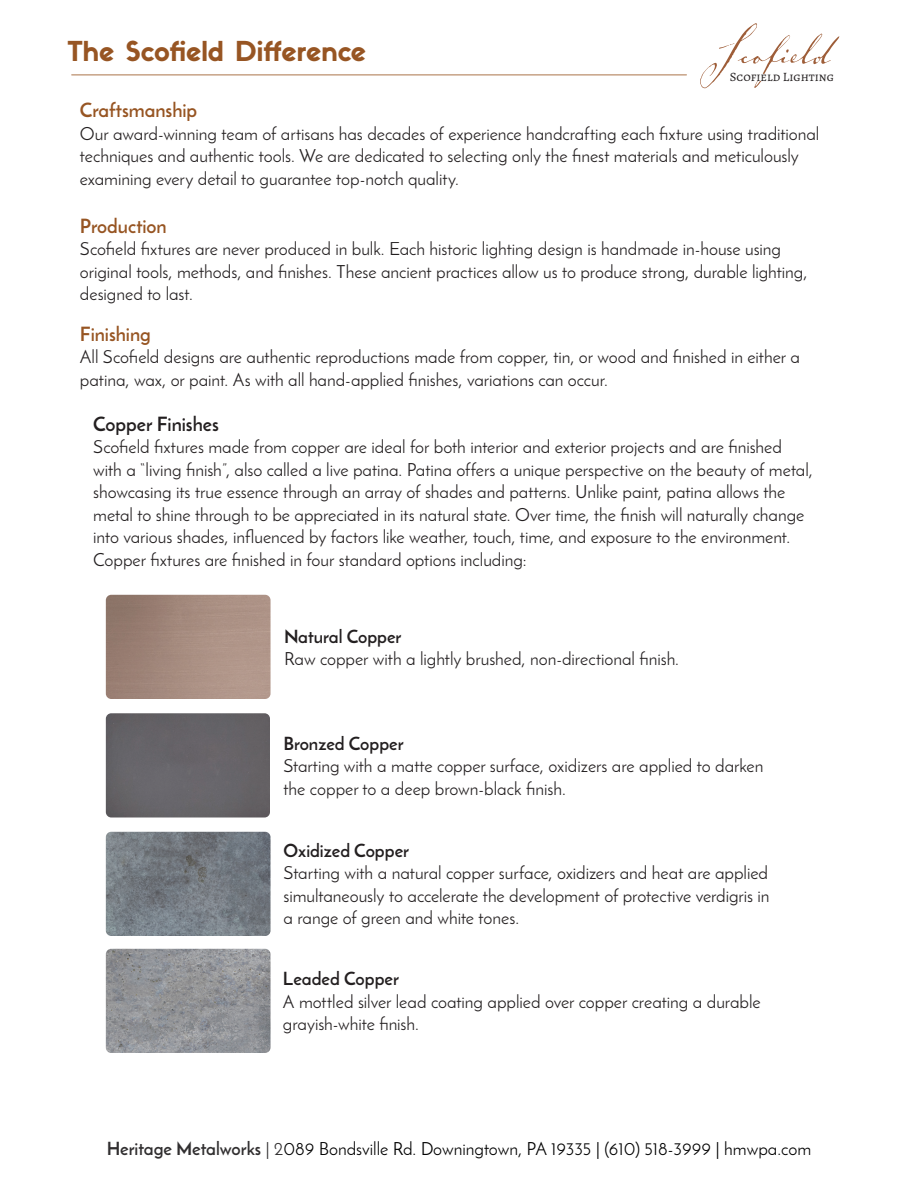
<style>
.page{position:relative;width:918px;height:1188px;background:#fff}
.page>*{position:absolute;margin:0;border:0;box-sizing:border-box;transform-origin:0 0}
.t1{font:27px "Sifonn Pro";color:#975523}
.t2{font:700 19.5px "Josefin Sans";letter-spacing:-.005em;color:#975523}
.t3{font:700 19.5px "Josefin Sans";letter-spacing:-.005em;color:#231f20}
.t4{font:18px/22.5px "Josefin Sans";letter-spacing:-.005em;color:#231f20}
.t5{font:18px "Josefin Sans";color:#000}
.t6{font:700 18px "Josefin Sans";color:#231f20}
.t7{font:12.75px "Alegreya SC";color:#231f20}
.s1{font-weight:700;color:#312f30}
.s2{color:#312f30}
</style>
<div class="page">
<hr style="left:72px;top:75px;width:615px;height:1px;background:#ab7449">
<img style="left:106px;top:595px;width:165px;height:104px">
<div style="left:106px;top:713px;width:164px;height:105px;background:#656367"></div>
<img style="left:106px;top:832px;width:165px;height:104px">
<img style="left:106px;top:949px;width:165px;height:104px">
<svg style="left:700px;top:23px;width:139px;height:65px"></svg>
<p class="t1" style="left:68px;top:33px;width:300px">The Scofield Difference</p>
<p class="t7" style="left:730px;top:69px;width:106px">Scofield Lighting</p>
<p class="t2" style="left:80px;top:98px;width:119px">Craftsmanship</p>
<p class="t4" style="left:80px;top:122px;width:741px">Our award-winning team of artisans has decades of experience handcrafting each fixture using traditional techniques and authentic tools. We are dedicated to selecting only the finest materials and meticulously examining every detail to guarantee top-notch quality.</p>
<p class="t2" style="left:80px;top:214px;width:88px">Production</p>
<p class="t4" style="left:80px;top:238px;width:729px">Scofield fixtures are never produced in bulk. Each historic lighting design is handmade in-house using original tools, methods, and finishes. These ancient practices allow us to produce strong, durable lighting, designed to last.</p>
<p class="t2" style="left:80px;top:322px;width:72px">Finishing</p>
<p class="t4" style="left:80px;top:346px;width:722px">All Scofield designs are authentic reproductions made from copper, tin, or wood and finished in either a patina, wax, or paint. As with all hand-applied finishes, variations can occur.</p>
<p class="t3" style="left:93px;top:412px;width:127px">Copper Finishes</p>
<p class="t4" style="left:93px;top:436px;width:690px">Scofield fixtures made from copper are ideal for both interior and exterior projects and are finished</p>
<p class="t4" style="left:93px;top:458px;width:721px">with a “living finish”, also called a live patina. Patina offers a unique perspective on the beauty of metal,</p>
<p class="t4" style="left:93px;top:481px;width:694px">showcasing its true essence through an array of shades and patterns. Unlike paint, patina allows the</p>
<p class="t4" style="left:93px;top:503px;width:713px">metal to shine through to be appreciated in its natural state. Over time, the finish will naturally change</p>
<p class="t4" style="left:93px;top:526px;width:698px">into various shades, influenced by factors like weather, touch, time, and exposure to the environment.</p>
<p class="t4" style="left:93px;top:548px;width:435px">Copper fixtures are finished in four standard options including:</p>
<p class="t6" style="left:284px;top:625px;width:119px">Natural Copper</p>
<p class="t4" style="left:284px;top:648px;width:396px">Raw copper with a lightly brushed, non-directional finish.</p>
<p class="t6" style="left:284px;top:732px;width:122px">Bronzed Copper</p>
<p class="t4" style="left:284px;top:754px;width:482px">Starting with a matte copper surface, oxidizers are applied to darken the copper to a deep brown-black finish.</p>
<p class="t6" style="left:284px;top:839px;width:127px">Oxidized Copper</p>
<p class="t4" style="left:284px;top:862px;width:488px;text-align:justify">Starting with a natural copper surface, oxidizers and heat are applied simultaneously to accelerate the development of protective verdigris in a range of green and white tones.</p>
<p class="t6" style="left:283px;top:968px;width:117px">Leaded Copper</p>
<p class="t4" style="left:283px;top:990px;width:479px">A mottled silver lead coating applied over copper creating a durable grayish-white finish.</p>
<p class="t5" style="left:107px;top:1138px;width:706px"><span class="s1">Heritage Metalworks</span> <span class="s2">| 2</span>089 Bondsville Rd. Downingtown, PA 19335 | (610) 518-3999 | hmwpa.com</p>
</div>
